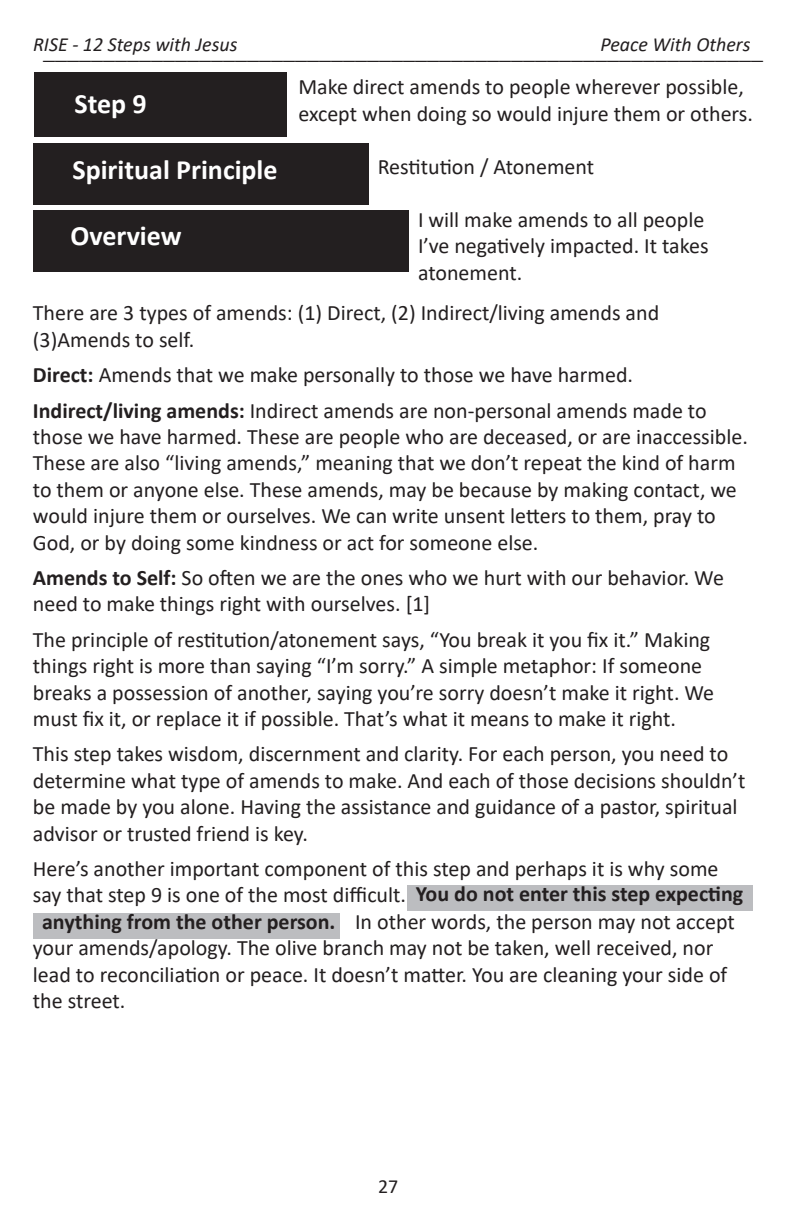
<style>
.page{position:relative;width:792px;height:1224px;background:#fff}
.page>*{position:absolute;margin:0;border:0;box-sizing:border-box;transform-origin:0 0}
.t1{font:700 28px "Calibri";color:#fff}
.t2{font:24px "Minion Pro";color:#231f20}
.t3{font:22px/26.4px "Calibri";color:#231f20}
.t4{font:700 22px "Calibri";color:#231f20}
.t5{font:italic 20px "Calibri";color:#231f20}
.t6{font:20px "Calibri";color:#231f20}
.s1{font-weight:700}
</style>
<div class="page">
<div style="left:34px;top:72px;width:253px;height:65px;background:#231f20"></div>
<div style="left:34px;top:143px;width:335px;height:61px;background:#231f20"></div>
<div style="left:33px;top:210px;width:375px;height:62px;background:#231f20"></div>
<div style="left:407px;top:885px;width:345px;height:26px;background:#bcbdc0"></div>
<div style="left:33px;top:913px;width:307px;height:26px;background:#bcbdc0"></div>
<p class="t5" style="left:33px;top:37px;width:206px">RISE - 12 Steps with Jesus</p>
<p class="t5" style="left:600px;top:37px;width:152px">Peace With Others</p>
<p class="t2" style="left:43px;top:42px;width:722px">____________________________________________________________</p>
<p class="t1" style="left:74px;top:93px;width:74px">Step 9</p>
<p class="t3" style="left:298px;top:73px;width:456px">Make direct amends to people wherever possible, except when doing so would injure them or others.</p>
<p class="t1" style="left:72px;top:158px;width:207px">Spiritual Principle</p>
<p class="t3" style="left:378px;top:153px;width:218px">Restitution / Atonement</p>
<p class="t3" style="left:418px;top:206px;width:292px">I will make amends to all people<br>I’ve negatively impacted. It takes atonement.</p>
<p class="t3" style="left:33px;top:299px;width:628px">There are 3 types of amends: (1) Direct, (2) Indirect/living amends and (3)Amends to self.</p>
<p class="t3" style="left:33px;top:357px;width:675px;line-height:35.4px"><span class="s1">Direct:</span> Amends that we make personally to those we have harmed.<br><span class="s1">Indirect/living amends:</span> Indirect amends are non-personal amends made to</p>
<p class="t3" style="left:33px;top:423px;width:717px">those we have harmed. These are people who are deceased, or are inaccessible.<br>These are also “living amends,” meaning that we don’t repeat the kind of harm to them or anyone else. These amends, may be because by making contact, we would injure them or ourselves. We can write unsent letters to them, pray to God, or by doing some kindness or act for someone else.</p>
<p class="t3" style="left:33px;top:564px;width:693px"><span class="s1">Amends to Self:</span> So often we are the ones who we hurt with our behavior. We need to make things right with ourselves. [1]</p>
<p class="t3" style="left:33px;top:626px;width:683px">The principle of restitution/atonement says, “You break it you fix it.” Making things right is more than saying “I’m sorry.” A simple metaphor: If someone breaks a possession of another, saying you’re sorry doesn’t make it right. We must fix it, or replace it if possible. That’s what it means to make it right.</p>
<p class="t3" style="left:33px;top:740px;width:714px">This step takes wisdom, discernment and clarity. For each person, you need to determine what type of amends to make. And each of those decisions shouldn’t be made by you alone. Having the assistance and guidance of a pastor, spiritual advisor or trusted friend is key.</p>
<p class="t3" style="left:33px;top:855px;width:704px">Here’s another important component of this step and perhaps it is why some say that step 9 is one of the most difficult. You do not enter this step expecting anything from the other person. I In other words, the person may not accept your amends/apology. The olive branch may not be taken, well received, nor lead to reconciliation or peace. It doesn’t matter. You are cleaning your side of the street.</p>
<p class="t1" style="left:70px;top:225px;width:113px">Overview</p>
<p class="t4" style="left:416px;top:878px;width:329px">You do not enter this step expecting</p>
<p class="t4" style="left:42px;top:913px;width:295px">anything from the other person.</p>
<p class="t6" style="left:378px;top:1172px;width:22px">27</p>
</div>
